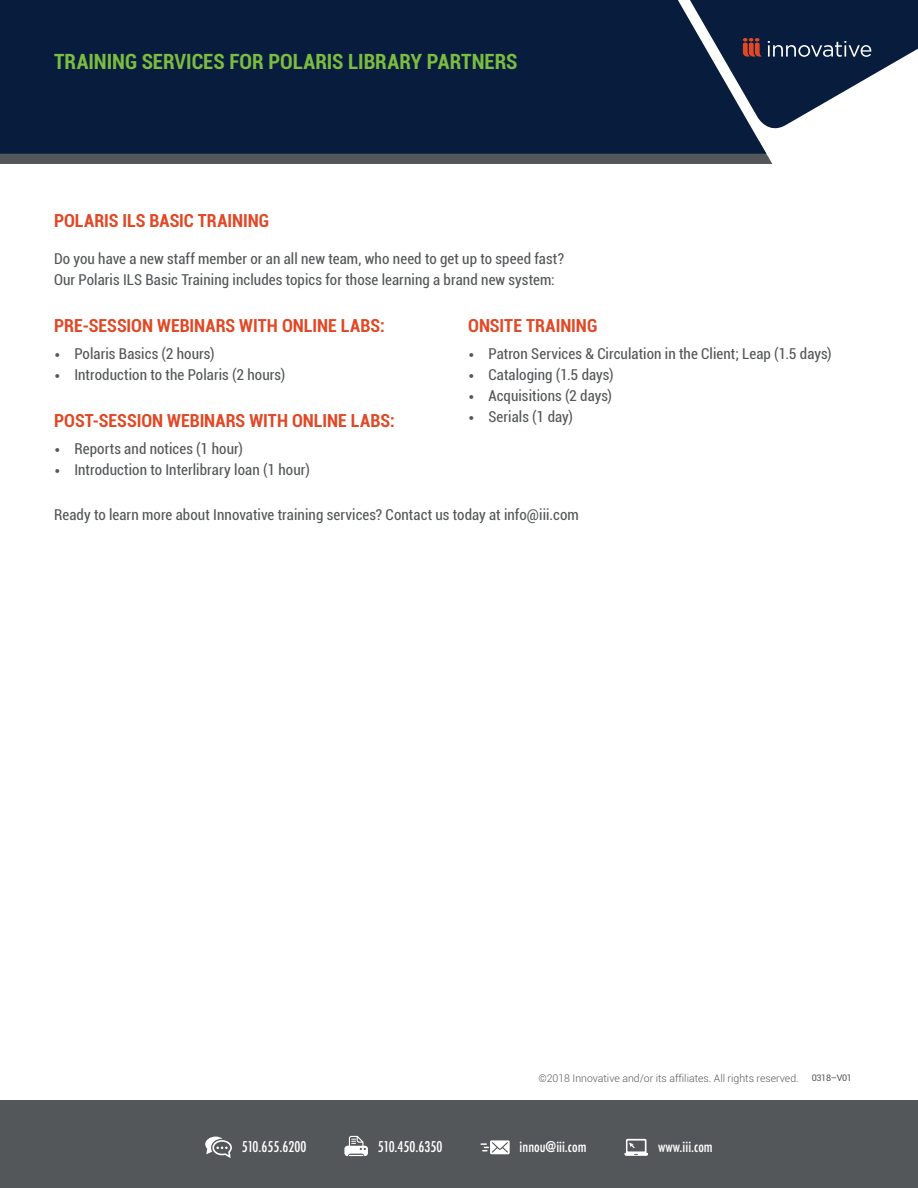
<style>
.page{position:relative;width:918px;height:1188px;background:#fff}
.page>*{position:absolute;margin:0;border:0;box-sizing:border-box;transform-origin:0 0}
.t1{font:700 condensed 21px "Roboto";color:#7bbc41}
.t2{font:700 condensed 18px "Roboto";color:#e14825}
.t3{font:condensed 15px/21px "Roboto";letter-spacing:.005em;color:#545759}
.t4{font:500 condensed 14.4px "Futura";color:#fff}
.t5{font:300 10.5px "Roboto";color:#545759}
.s1{font-family:"DIN Pro";font-weight:300;font-stretch:normal;font-size:12px;color:#57585a}
.s2{font-weight:400;font-size:9px}
</style>
<div class="page">
<div style="left:0;top:1101px;width:918px;height:87px;background:#545759"></div>
<svg style="left:766px;top:0;width:152px;height:129px;fill:#081d3e"></svg>
<div style="left:0;top:153px;width:772px;height:11px;background:#545759"></div>
<div style="left:0;top:0;width:766px;height:154px;background:#081d3e"></div>
<svg style="left:768px;top:41px;width:103px;height:16px"></svg>
<svg style="left:743px;top:38px;width:19px;height:19px"></svg>
<svg style="left:481px;top:1140px;width:29px;height:14px"></svg>
<svg style="left:624px;top:1139px;width:24px;height:17px"></svg>
<svg style="left:205px;top:1137px;width:27px;height:21px"></svg>
<svg style="left:344px;top:1136px;width:24px;height:20px"></svg>
<h1 class="t1" style="left:54px;top:47px;width:465px">TRAINING SERVICES FOR POLARIS LIBRARY PARTNERS</h1>
<p class="t2" style="left:54px;top:208px;width:217px">POLARIS ILS BASIC TRAINING</p>
<p class="t3" style="left:54px;top:247px;width:512px">Do you have a new staff member or an all new team, who need to get up to speed fast?<br>Our Polaris ILS Basic Training includes topics for those learning a brand new system:</p>
<p class="t2" style="left:54px;top:313px;width:332px">PRE-SESSION WEBINARS WITH ONLINE LABS:</p>
<p class="t3" style="left:54px;top:342px;width:162px"><span class="s1">•</span> Polaris Basics (2 hours)</p>
<p class="t3" style="left:54px;top:364px;width:233px"><span class="s1">•</span> Introduction to the Polaris (2 hours)</p>
<p class="t2" style="left:468px;top:313px;width:131px">ONSITE TRAINING</p>
<p class="t3" style="left:468px;top:342px;width:365px"><span class="s1">•</span> Patron Services &amp; Circulation in the Client; Leap (1.5 days)</p>
<p class="t3" style="left:468px;top:364px;width:147px"><span class="s1">•</span> Cataloging (1.5 days)</p>
<p class="t3" style="left:468px;top:385px;width:145px"><span class="s1">•</span> Acquisitions (2 days)</p>
<p class="t3" style="left:468px;top:406px;width:106px"><span class="s1">•</span> Serials (1 day)</p>
<p class="t2" style="left:54px;top:408px;width:342px">POST-SESSION WEBINARS WITH ONLINE LABS:</p>
<p class="t3" style="left:54px;top:437px;width:190px"><span class="s1">•</span> Reports and notices (1 hour)</p>
<p class="t3" style="left:54px;top:459px;width:257px"><span class="s1">•</span> Introduction to Interlibrary loan (1 hour)</p>
<p class="t3" style="left:54px;top:504px;width:526px">Ready to learn more about Innovative training services? Contact us today at info@iii.com</p>
<p class="t5" style="left:538px;top:1071px;width:315px">©2018 Innovative and/or its affiliates. All rights reserved. <span class="s2">0318–V01</span></p>
<p class="t4" style="left:242px;top:1137px;width:66px">510.655.6200</p>
<p class="t4" style="left:378px;top:1137px;width:66px">510.450.6350</p>
<p class="t4" style="left:520px;top:1137px;width:68px">innou@iii.com</p>
<p class="t4" style="left:658px;top:1137px;width:56px">www.iii.com</p>
</div>
